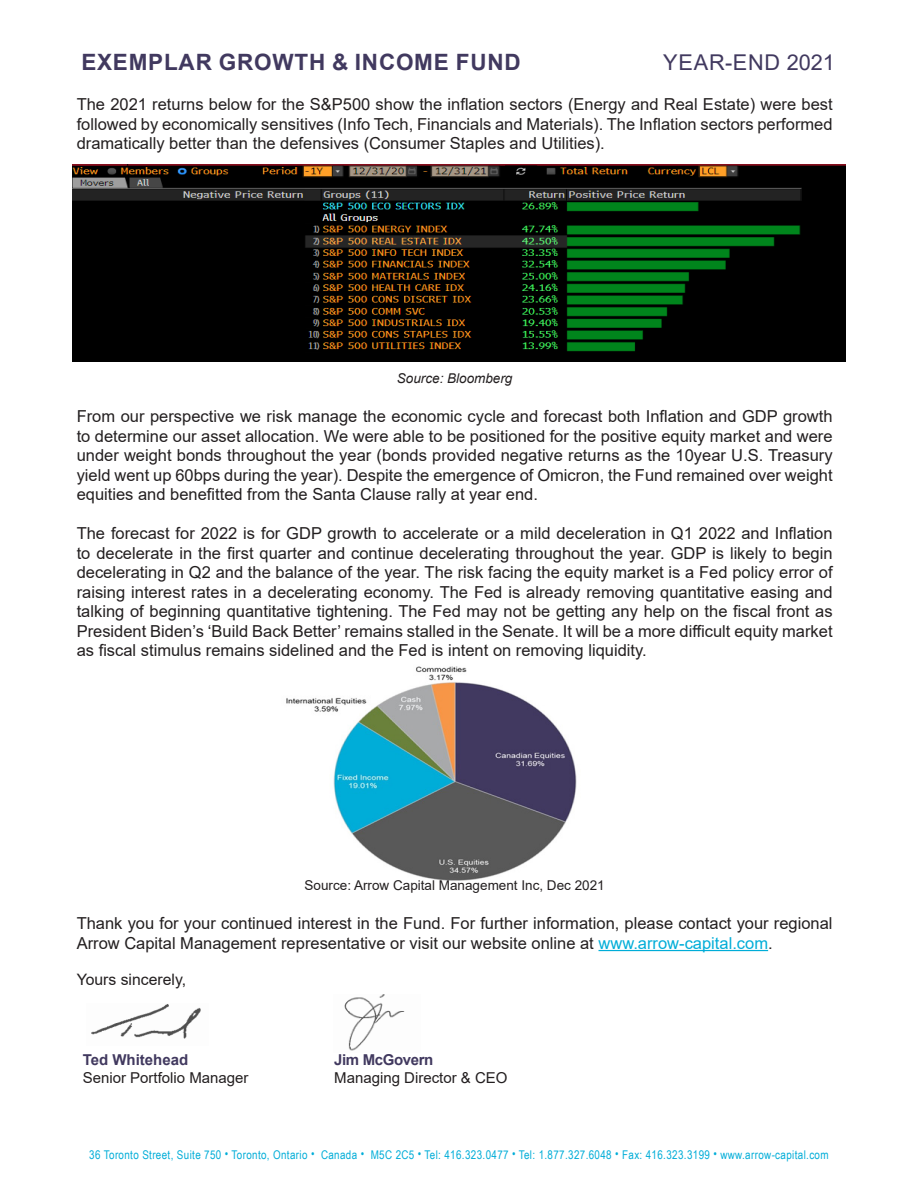
<style>
.page{position:relative;width:918px;height:1188px;background:#fff}
.page>*{position:absolute;margin:0;border:0;box-sizing:border-box;transform-origin:0 0}
.body{font:700 22.5px "Arial";letter-spacing:.035em;color:#41395f}
.body-2{font:21.75px "Arial";letter-spacing:.035em;color:#41395f}
.t1{font:16.5px/19.5px "Arial";color:#231f20;text-align:justify}
.t2{font:15.75px "Arial";color:#231f20}
.Paragraph_Style_7{font:15px/18px "Arial";color:#231f20}
.t3{font:700 15px "Arial";color:#41395f}
.t4{font:13.5px "Arial";color:#231f20}
.t5{font:italic 13.5px "Arial";color:#231f20}
.t6{font:12px "Arial Narrow";letter-spacing:.03em;color:#00add8}
.s1{color:#00add8}
.s2{font-weight:700;color:#41395f}
</style>
<div class="page">
<img style="left:286px;top:666px;width:291px;height:215px">
<hr style="left:81px;top:1124px;width:756px;height:1px;background:#424a55">
<hr style="left:599px;top:950px;width:169px;height:1px;background:#00add8">
<img style="left:91px;top:1004px;width:110px;height:35px">
<img style="left:344px;top:995px;width:61px;height:56px">
<img style="left:73px;top:164px;width:772px;height:198px">
<p class="body" style="left:81px;top:47px;width:441px">EXEMPLAR GROWTH &amp; INCOME FUND</p>
<p class="body-2" style="left:663px;top:48px;width:173px">YEAR-END 2021</p>
<p class="t1" style="left:77px;top:95px;width:757px">The 2021 returns below for the S&amp;P500 show the inflation sectors (Energy and Real Estate) were best followed by economically sensitives (Info Tech, Financials and Materials). The Inflation sectors performed dramatically better than the defensives (Consumer Staples and Utilities).</p>
<p class="t5" style="left:397px;top:370px;width:117px">Source: Bloomberg</p>
<p class="t1" style="left:77px;top:407px;width:757px">From our perspective we risk manage the economic cycle and forecast both Inflation and GDP growth to determine our asset allocation. We were able to be positioned for the positive equity market and were under weight bonds throughout the year (bonds provided negative returns as the 10year U.S. Treasury yield went up 60bps during the year). Despite the emergence of Omicron, the Fund remained over weight equities and benefitted from the Santa Clause rally at year end.</p>
<p class="t1" style="left:77px;top:524px;width:757px">The forecast for 2022 is for GDP growth to accelerate or a mild deceleration in Q1 2022 and Inflation to decelerate in the first quarter and continue decelerating throughout the year. GDP is likely to begin decelerating in Q2 and the balance of the year. The risk facing the equity market is a Fed policy error of raising interest rates in a decelerating economy. The Fed is already removing quantitative easing and talking of beginning quantitative tightening. The Fed may not be getting any help on the fiscal front as President Biden’s ‘Build Back Better’ remains stalled in the Senate. It will be a more difficult equity market as fiscal stimulus remains sidelined and the Fed is intent on removing liquidity.</p>
<p class="t4" style="left:305px;top:876px;width:302px">Source: Arrow Capital Management Inc, Dec 2021</p>
<p class="t1" style="left:77px;top:914px;width:757px">Thank you for your continued interest in the Fund. For further information, please contact your regional<br>Arrow Capital Management representative or visit our website online at <span class="s1">www.arrow-capital.com</span>.</p>
<p class="t2" style="left:77px;top:968px;width:111px">Yours sincerely,</p>
<p class="t3" style="left:83px;top:1049px;width:107px">Ted Whitehead</p>
<p class="Paragraph_Style_7" style="left:83px;top:1069px;width:167px">Senior Portfolio Manager</p>
<p class="Paragraph_Style_7" style="left:334px;top:1051px;width:175px"><span class="s2">Jim McGovern<br></span>Managing Director &amp; CEO</p>
<p class="t6" style="left:89px;top:1146px;width:741px">36 Toronto Street, Suite 750 • Toronto, Ontario • Canada • M5C 2C5 • Tel: 416.323.0477 • Tel: 1.877.327.6048 • Fax: 416.323.3199 • www.arrow-capital.com</p>
</div>
